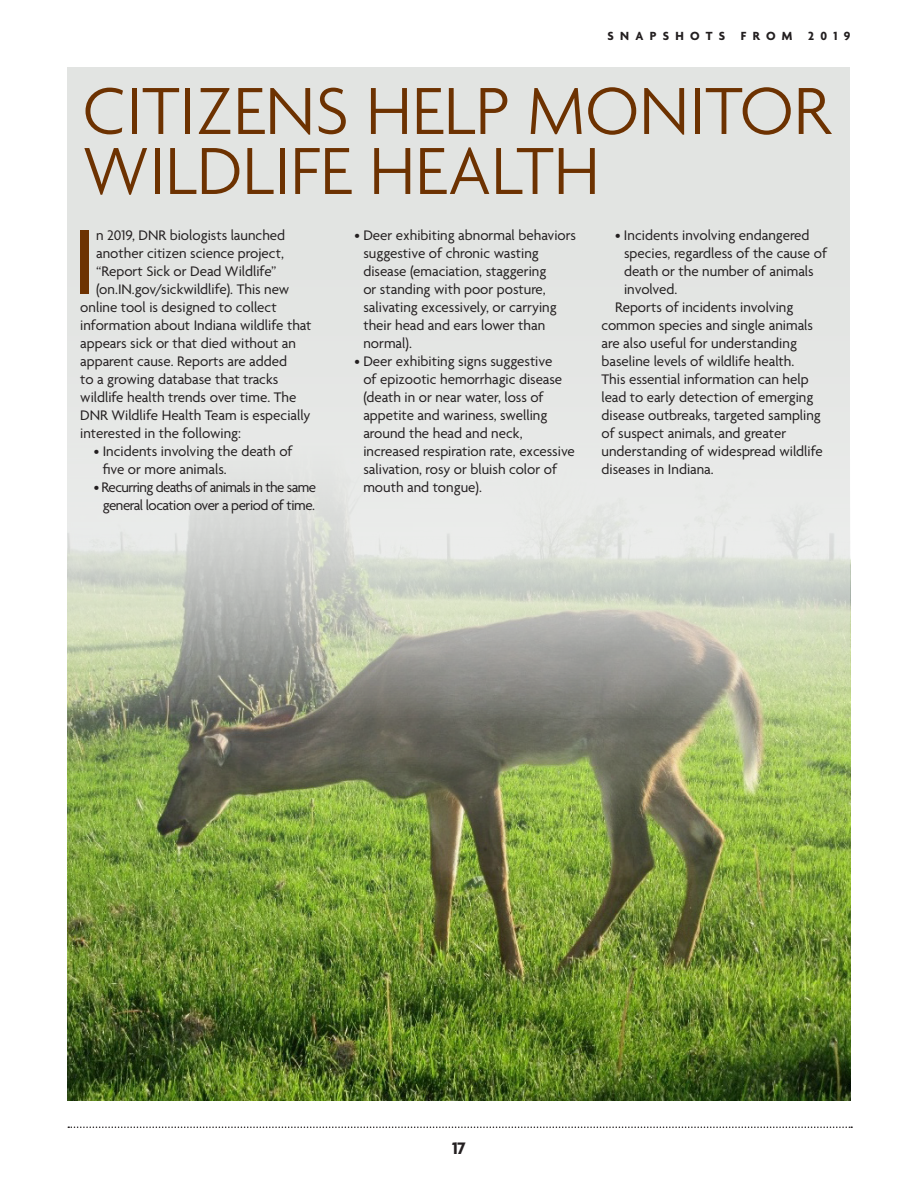
<style>
.page{position:relative;width:918px;height:1188px;background:#fff}
.page>*{position:absolute;margin:0;border:0;box-sizing:border-box;transform-origin:0 0}
.body{font:99.6px "Agenda";color:#6d3201}
.heading{font:300 72px/60px "Agenda";color:#6d3201}
.t1{font:700 18px "Agenda";color:#231f20}
.body-2{font:15px/18px "Agenda";color:#231f20}
.bullets{font:15px/18px "Agenda";color:#231f20}
.bullets-2{font:15px/18px "Agenda";letter-spacing:-.04em;color:#231f20;text-align:center}
.t2{font:700 12.75px "Agenda";letter-spacing:.5em;color:#231f20}
</style>
<div class="page">
<svg style="left:68px;top:1126px;width:784px;height:2px"></svg>
<img style="left:68px;top:718px;width:782px;height:382px">
<svg style="left:68px;top:68px;width:782px;height:650px;background:#d8dad5"></svg>
<p class="t2" style="left:607px;top:30px;width:245px">SNAPSHOTS FROM 2019</p>
<p class="heading" style="left:82px;top:85px;width:749px">CITIZENS HELP MONITOR<br>WILDLIFE HEALTH</p>
<p class="body" style="left:73px;top:209px;width:25px">I</p>
<p class="body-2" style="left:96px;top:227px;width:191px">n 2019, DNR biologists launched</p>
<p class="bullets" style="left:363px;top:227px;width:214px;text-indent:-9px">• Deer exhibiting abnormal behaviors suggestive of chronic wasting disease (emaciation, staggering<br>or standing with poor posture, salivating excessively, or carrying their head and ears lower than normal).</p>
<p class="bullets" style="left:363px;top:353px;width:213px;text-indent:-9px">• Deer exhibiting signs suggestive<br>of epizootic hemorrhagic disease (death in or near water, loss of appetite and wariness, swelling around the head and neck, increased respiration rate, excessive salivation, rosy or bluish color of mouth and tongue).</p>
<p class="bullets" style="left:624px;top:227px;width:205px;text-indent:-9px">• Incidents involving endangered species, regardless of the cause of death or the number of animals involved.</p>
<p class="body-2" style="left:602px;top:299px;width:223px;text-indent:14px">Reports of incidents involving common species and single animals are also useful for understanding baseline levels of wildlife health.<br>This essential information can help lead to early detection of emerging disease outbreaks, targeted sampling of suspect animals, and greater understanding of widespread wildlife diseases in Indiana.</p>
<p class="body-2" style="left:96px;top:245px;width:189px">another citizen science project,</p>
<p class="body-2" style="left:96px;top:263px;width:182px">“Report Sick or Dead Wildlife”</p>
<p class="body-2" style="left:96px;top:281px;width:195px">(on.IN.gov/sickwildlife). This new</p>
<p class="body-2" style="left:80px;top:299px;width:198px">online tool is designed to collect</p>
<p class="body-2" style="left:80px;top:317px;width:233px">information about Indiana wildlife that</p>
<p class="body-2" style="left:80px;top:335px;width:217px">appears sick or that died without an</p>
<p class="body-2" style="left:80px;top:353px;width:208px">apparent cause. Reports are added</p>
<p class="body-2" style="left:80px;top:371px;width:199px">to a growing database that tracks</p>
<p class="body-2" style="left:80px;top:389px;width:218px">wildlife health trends over time. The</p>
<p class="body-2" style="left:80px;top:407px;width:232px">DNR Wildlife Health Team is especially</p>
<p class="body-2" style="left:80px;top:425px;width:162px">interested in the following:</p>
<p class="bullets" style="left:103px;top:443px;width:191px;text-indent:-9px">• Incidents involving the death of five or more animals.</p>
<p class="bullets-2" style="left:94px;top:479px;width:224px">• Recurring deaths of animals in the same general location over a period of time.</p>
<p class="t1" style="left:452px;top:1139px;width:15px">17</p>
</div>
